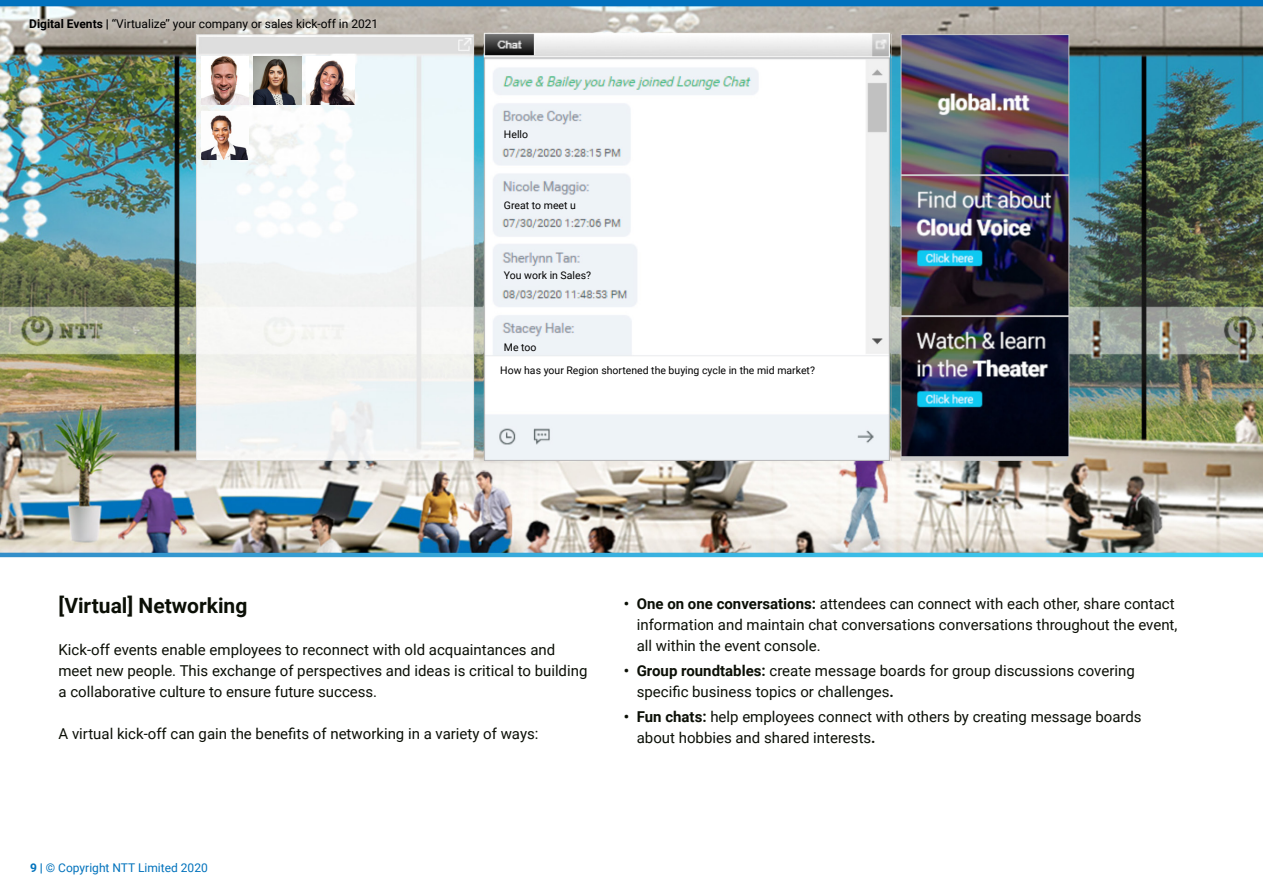
<style>
.page{position:relative;width:1263px;height:893px;background:#fff}
.page>*{position:absolute;margin:0;border:0;box-sizing:border-box;transform-origin:0 0}
.t1{font:700 21px "Roboto";color:#0b0f06}
.t2{font:15px/21px "Roboto";color:#0b0f06}
.t3{font:12px "Roboto";color:#000}
.t4{font:12px "Roboto";color:#0072bc}
.t5{font:10.5px "Roboto";color:#000}
.s1{font-weight:700}
</style>
<div class="page">
<img style="left:0;top:0;width:1263px;height:553px">
<svg style="left:0;top:553px;width:1263px;height:4px;background:#38afde"></svg>
<img style="left:483px;top:32px;width:408px;height:428px">
<div style="left:500px;top:126px;width:41px;height:19px;background:#eff3f8;border-radius:3px"></div>
<div style="left:500px;top:194px;width:41px;height:20px;background:#eff3f8;border-radius:3px"></div>
<div style="left:500px;top:267px;width:41px;height:19px;background:#eff3f8;border-radius:3px"></div>
<div style="left:496px;top:339px;width:41px;height:14px;background:#eff3f8;border-radius:3px"></div>
<img style="left:201px;top:56px;width:48px;height:48px">
<img style="left:253px;top:56px;width:48px;height:48px">
<img style="left:307px;top:56px;width:47px;height:48px">
<img style="left:201px;top:112px;width:48px;height:48px">
<div style="left:493px;top:363px;width:80px;height:19px;background:#fff;border-radius:3px"></div>
<p class="t3" style="left:29px;top:15px;width:351px"><span class="s1">Digital Events |</span> ‘‘Virtualize’’ your company or sales kick-off in 2021</p>
<p class="t5" style="left:504px;top:127px;width:26px">Hello</p>
<p class="t5" style="left:504px;top:198px;width:73px">Great to meet u</p>
<p class="t5" style="left:504px;top:268px;width:89px">You work in Sales?</p>
<p class="t5" style="left:504px;top:339px;width:34px">Me too</p>
<p class="t5" style="left:500px;top:363px;width:316px">How has your Region shortened the buying cycle in the mid market?</p>
<p class="t1" style="left:58px;top:591px;width:190px">[Virtual] Networking</p>
<p class="t2" style="left:58px;top:639px;width:530px">Kick-off events enable employees to reconnect with old acquaintances and meet new people. This exchange of perspectives and ideas is critical to building a collaborative culture to ensure future success.</p>
<p class="t2" style="left:58px;top:723px;width:481px">A virtual kick-off can gain the benefits of networking in a variety of ways:</p>
<p class="t2" style="left:637px;top:592px;width:542px;text-indent:-13px"><span class="s1">• One on one conversations:</span> attendees can connect with each other, share contact information and maintain chat conversations conversations throughout the event, all within the event console.</p>
<p class="t2" style="left:637px;top:659px;width:499px;text-indent:-13px"><span class="s1">• Group roundtables:</span> create message boards for group discussions covering specific business topics or challenges<span class="s1">.</span></p>
<p class="t2" style="left:637px;top:706px;width:506px;text-indent:-13px"><span class="s1">• Fun chats:</span> help employees connect with others by creating message boards about hobbies and shared interests<span class="s1">.</span></p>
<p class="t4" style="left:30px;top:859px;width:179px"><span class="s1">9 |</span> © Copyright NTT Limited 2020</p>
</div>
